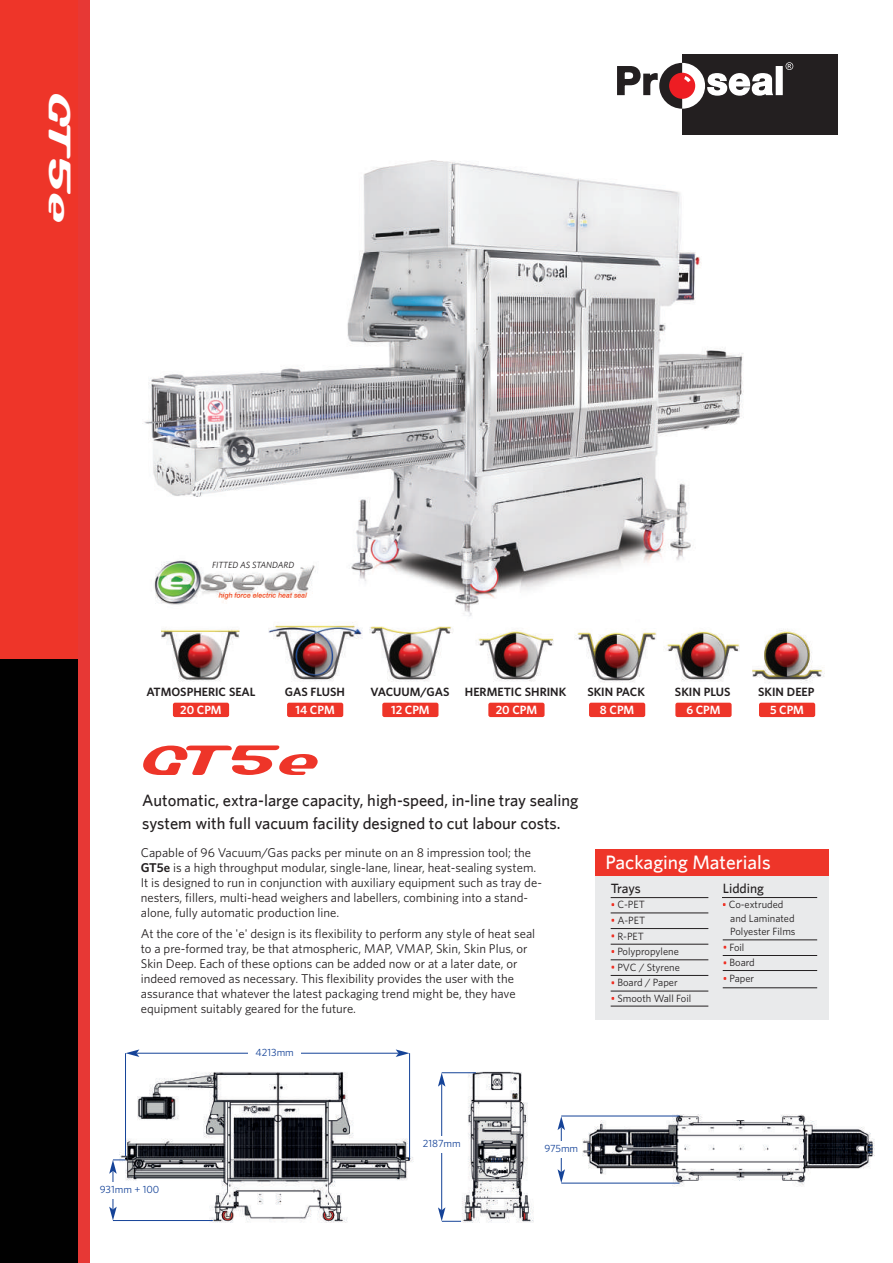
<style>
.page{position:relative;width:893px;height:1263px;background:#fff}
.page>*{position:absolute;margin:0;border:0;box-sizing:border-box;transform-origin:0 0}
.t1{font:30.9px "GT0";color:#fff}
.t2{font:500 19.5px "Whitney";color:#fff}
.t3{font:500 16.5px/22.5px "Whitney";color:#231f20}
.t4{font:500 13.5px "Whitney";color:#231f20}
.t5{font:12.75px/15px "Whitney";color:#231f20}
.t6{font:600 12px "Whitney";color:#231f20}
.t7{font:600 12px "Whitney";color:#fff}
.t8{font:10.5px/15.6px "Whitney";color:#231f20}
.t9{font:10.5px "Whitney";color:#154398}
.t10{font:italic 9px "Whitney";color:#231f20}
.s1{font-weight:600}
</style>
<div class="page">
<div style="left:595px;top:875px;width:233px;height:145px;background:#e9eaeb"></div>
<svg style="left:143px;top:745px;width:175px;height:30px"></svg>
<hr style="left:611px;top:897px;width:97px;height:1px;background:#231f20">
<hr style="left:611px;top:913px;width:97px;height:1px;background:#231f20">
<hr style="left:611px;top:928px;width:97px;height:1px;background:#231f20">
<hr style="left:611px;top:944px;width:97px;height:1px;background:#231f20">
<hr style="left:611px;top:959px;width:97px;height:1px;background:#231f20">
<hr style="left:611px;top:975px;width:97px;height:1px;background:#231f20">
<hr style="left:611px;top:991px;width:97px;height:1px;background:#231f20">
<hr style="left:611px;top:1006px;width:97px;height:1px;background:#231f20">
<hr style="left:722px;top:897px;width:95px;height:1px;background:#231f20">
<hr style="left:723px;top:939px;width:94px;height:1px;background:#231f20">
<hr style="left:723px;top:955px;width:94px;height:1px;background:#231f20">
<hr style="left:723px;top:970px;width:94px;height:1px;background:#231f20">
<hr style="left:723px;top:987px;width:94px;height:1px;background:#231f20">
<img style="left:142px;top:160px;width:602px;height:456px">
<div style="left:595px;top:849px;width:233px;height:27px;background:#ee3529"></div>
<img style="left:150px;top:549px;width:173px;height:60px">
<img style="left:114px;top:1049px;width:760px;height:174px">
<hr style="left:113px;top:1171px;width:1px;height:38px;background:#154398">
<svg style="left:109px;top:1207px;width:8px;height:13px"></svg>
<hr style="left:137px;top:1053px;width:261px;height:1px;background:#154398">
<svg style="left:396px;top:1049px;width:14px;height:8px"></svg>
<svg style="left:126px;top:1049px;width:13px;height:8px"></svg>
<div style="left:95px;top:1182px;width:69px;height:16px;background:#fff"></div>
<div style="left:248px;top:1045px;width:53px;height:16px;background:#fff"></div>
<hr style="left:113px;top:1220px;width:100px;height:1px;background:#154398">
<svg style="left:109px;top:1160px;width:17px;height:14px"></svg>
<hr style="left:125px;top:1053px;width:1px;height:103px;background:#154398">
<hr style="left:409px;top:1053px;width:1px;height:107px;background:#154398">
<hr style="left:441px;top:1084px;width:1px;height:126px;background:#154398">
<svg style="left:438px;top:1073px;width:7px;height:13px"></svg>
<div style="left:416px;top:1136px;width:52px;height:16px;background:#fff"></div>
<hr style="left:442px;top:1072px;width:34px;height:1px;background:#154398">
<svg style="left:438px;top:1207px;width:23px;height:15px"></svg>
<hr style="left:561px;top:1127px;width:1px;height:45px;background:#154398">
<svg style="left:557px;top:1116px;width:8px;height:14px"></svg>
<svg style="left:557px;top:1169px;width:8px;height:14px"></svg>
<div style="left:543px;top:1141px;width:37px;height:17px;background:#fff"></div>
<hr style="left:561px;top:1116px;width:118px;height:1px;background:#154398">
<hr style="left:561px;top:1183px;width:118px;height:1px;background:#154398">
<img style="left:161px;top:628px;width:79px;height:54px">
<img style="left:268px;top:622px;width:95px;height:60px">
<img style="left:369px;top:626px;width:84px;height:56px">
<img style="left:476px;top:630px;width:78px;height:52px">
<img style="left:575px;top:632px;width:82px;height:51px">
<img style="left:665px;top:631px;width:75px;height:51px">
<img style="left:752px;top:630px;width:73px;height:53px">
<div style="left:173px;top:703px;width:56px;height:14px;background:#ee3529;border-radius:2px"></div>
<div style="left:287px;top:703px;width:56px;height:14px;background:#ee3529;border-radius:2px"></div>
<div style="left:382px;top:703px;width:56px;height:14px;background:#ee3529;border-radius:2px"></div>
<div style="left:488px;top:703px;width:57px;height:14px;background:#ee3529;border-radius:2px"></div>
<div style="left:589px;top:703px;width:56px;height:14px;background:#ee3529;border-radius:2px"></div>
<div style="left:675px;top:703px;width:57px;height:14px;background:#ee3529;border-radius:2px"></div>
<div style="left:759px;top:703px;width:56px;height:14px;background:#ee3529;border-radius:2px"></div>
<div style="left:0;top:0;width:89px;height:1263px;background:#010101"></div>
<div style="left:0;top:0;width:85px;height:658px;background:#ee3529"></div>
<div style="left:682px;top:54px;width:156px;height:80px;background:#231f20"></div>
<svg style="left:786px;top:62px;width:7px;height:8px"></svg>
<div style="left:776px;top:66px;width:7px;height:29px;background:#fff;border:2px solid #fff"></div>
<svg style="left:617px;top:63px;width:156px;height:46px"></svg>
<div style="left:78px;top:0;width:12px;height:1263px;background:#e73835"></div>
<h1 class="t1" style="left:75px;top:94px;width:131px;rotate:90deg">GT5e</h1>
<p class="t10" style="left:212px;top:559px;width:84px">FITTED AS STANDARD</p>
<p class="t6" style="left:146px;top:684px;width:111px">ATMOSPHERIC SEAL</p>
<p class="t6" style="left:285px;top:684px;width:62px">GAS FLUSH</p>
<p class="t6" style="left:371px;top:684px;width:80px">VACUUM/GAS</p>
<p class="t6" style="left:465px;top:684px;width:103px">HERMETIC SHRINK</p>
<p class="t6" style="left:587px;top:684px;width:59px">SKIN PACK</p>
<p class="t6" style="left:675px;top:684px;width:57px">SKIN PLUS</p>
<p class="t6" style="left:758px;top:684px;width:58px">SKIN DEEP</p>
<p class="t7" style="left:180px;top:702px;width:43px">20 CPM</p>
<p class="t7" style="left:296px;top:702px;width:41px">14 CPM</p>
<p class="t7" style="left:391px;top:702px;width:40px">12 CPM</p>
<p class="t7" style="left:496px;top:702px;width:43px">20 CPM</p>
<p class="t7" style="left:600px;top:702px;width:36px">8 CPM</p>
<p class="t7" style="left:686px;top:702px;width:36px">6 CPM</p>
<p class="t7" style="left:770px;top:702px;width:35px">5 CPM</p>
<p class="t3" style="left:142px;top:789px;width:438px">Automatic, extra-large capacity, high-speed, in-line tray sealing system with full vacuum facility designed to cut labour costs.</p>
<p class="t5" style="left:141px;top:844px;width:403px">Capable of 96 Vacuum/Gas packs per minute on an 8 impression tool; the <span class="s1">GT5e</span> is a high throughput modular, single-lane, linear, heat-sealing system.<br>It is designed to run in conjunction with auxiliary equipment such as tray de&shy;nesters, fillers, multi-head weighers and labellers, combining into a stand&shy;alone, fully automatic production line.</p>
<p class="t5" style="left:141px;top:926px;width:396px">At the core of the 'e' design is its flexibility to perform any style of heat seal to a pre-formed tray, be that atmospheric, MAP, VMAP, Skin, Skin Plus, or Skin Deep. Each of these options can be added now or at a later date, or indeed removed as necessary. This flexibility provides the user with the assurance that whatever the latest packaging trend might be, they have equipment suitably geared for the future.</p>
<p class="t9" style="left:256px;top:1046px;width:40px">4213mm</p>
<h2 class="t2" style="left:606px;top:850px;width:167px">Packaging Materials</h2>
<p class="t4" style="left:611px;top:880px;width:32px">Trays</p>
<p class="t8" style="left:617px;top:896px;width:75px">C-PET<br>A-PET<br>R-PET<br>Polypropylene<br>PVC / Styrene<br>Board / Paper<br>Smooth Wall Foil</p>
<p class="t4" style="left:723px;top:880px;width:43px">Lidding</p>
<p class="t8" style="left:729px;top:897px;width:68px;line-height:13.5px">Co-extruded and Laminated<br>Polyester Films</p>
<p class="t8" style="left:729px;top:939px;width:27px">Foil<br>Board<br>Paper</p>
<p class="t9" style="left:100px;top:1183px;width:61px">931mm + 100</p>
<p class="t9" style="left:423px;top:1137px;width:39px">2187mm</p>
<p class="t9" style="left:544px;top:1142px;width:35px">975mm</p>
</div>
